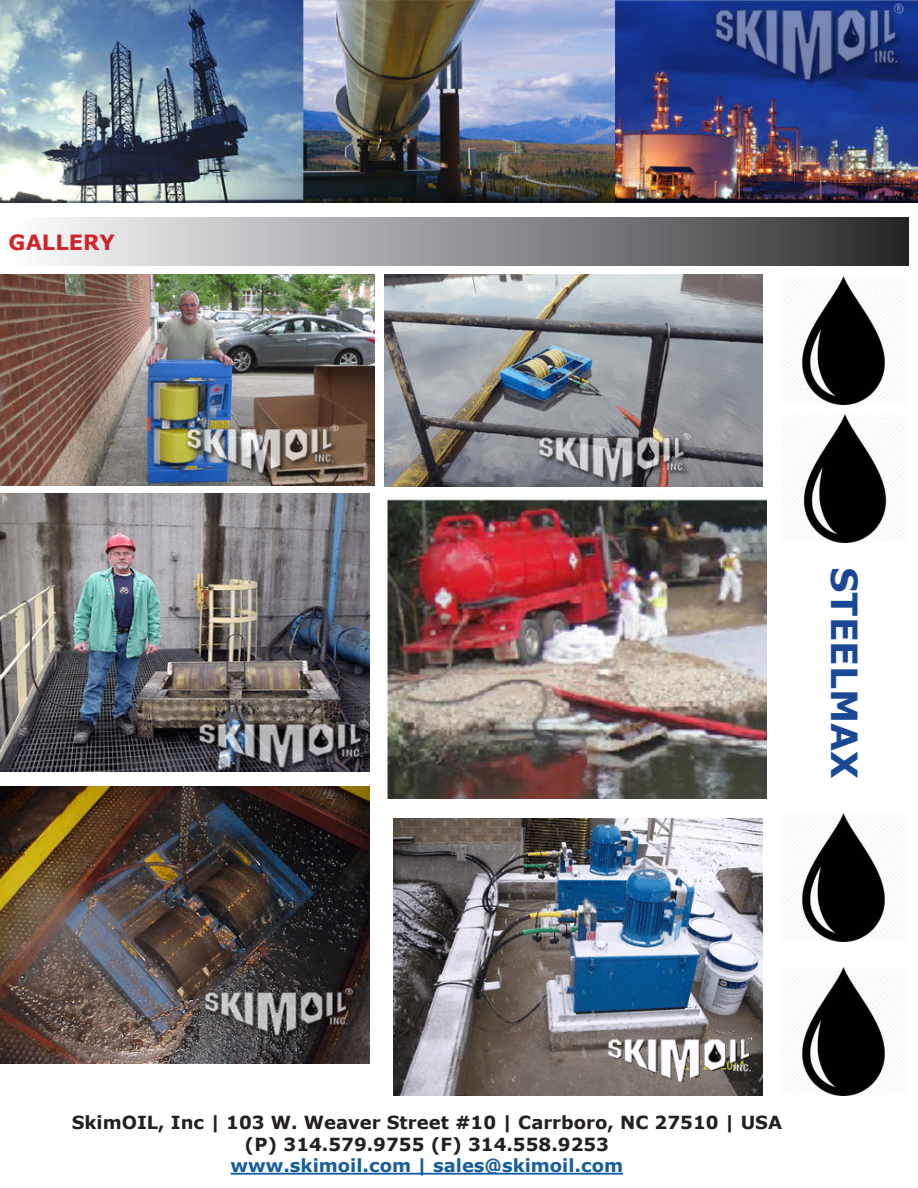
<style>
.page{position:relative;width:918px;height:1188px;background:#fff}
.page>*{position:absolute;margin:0;border:0;box-sizing:border-box;transform-origin:0 0}
.t1{font:700 36px "Verdana";color:#194897}
.t2{font:700 21px "Verdana";color:#d1232a}
.t3{font:700 18px "Verdana";color:#231f20}
.t4{font:700 18px "Verdana";color:#175d9e}
</style>
<div class="page">
<hr style="left:231px;top:1173px;width:392px;height:2px;background:#175d9e">
<img style="left:0;top:0;width:918px;height:202px">
<img style="left:707px;top:0;width:207px;height:95px">
<div style="left:9px;top:218px;width:900px;height:48px;background:linear-gradient(to right,#fcfeff,#2d2d2f)"></div>
<img style="left:0;top:274px;width:374px;height:212px">
<img style="left:0;top:494px;width:370px;height:277px">
<img style="left:384px;top:274px;width:378px;height:213px">
<img style="left:387px;top:499px;width:379px;height:299px">
<img style="left:0;top:786px;width:370px;height:278px">
<img style="left:393px;top:818px;width:369px;height:277px">
<img style="left:786px;top:415px;width:119px;height:127px">
<img style="left:784px;top:277px;width:120px;height:127px">
<img style="left:784px;top:814px;width:120px;height:127px">
<img style="left:784px;top:968px;width:120px;height:127px">
<p class="t2" style="left:9px;top:227px;width:108px">GALLERY</p>
<p class="t1" style="left:870px;top:567px;width:213px;rotate:90deg">STEELMAX</p>
<p class="t3" style="left:72px;top:1110px;width:712px">SkimOIL, Inc | 103 W. Weaver Street #10 | Carrboro, NC 27510 | USA</p>
<p class="t3" style="left:245px;top:1132px;width:366px">(P) 314.579.9755 (F) 314.558.9253</p>
<p class="t4" style="left:231px;top:1153px;width:394px">www.skimoil.com | sales@skimoil.com</p>
</div>
